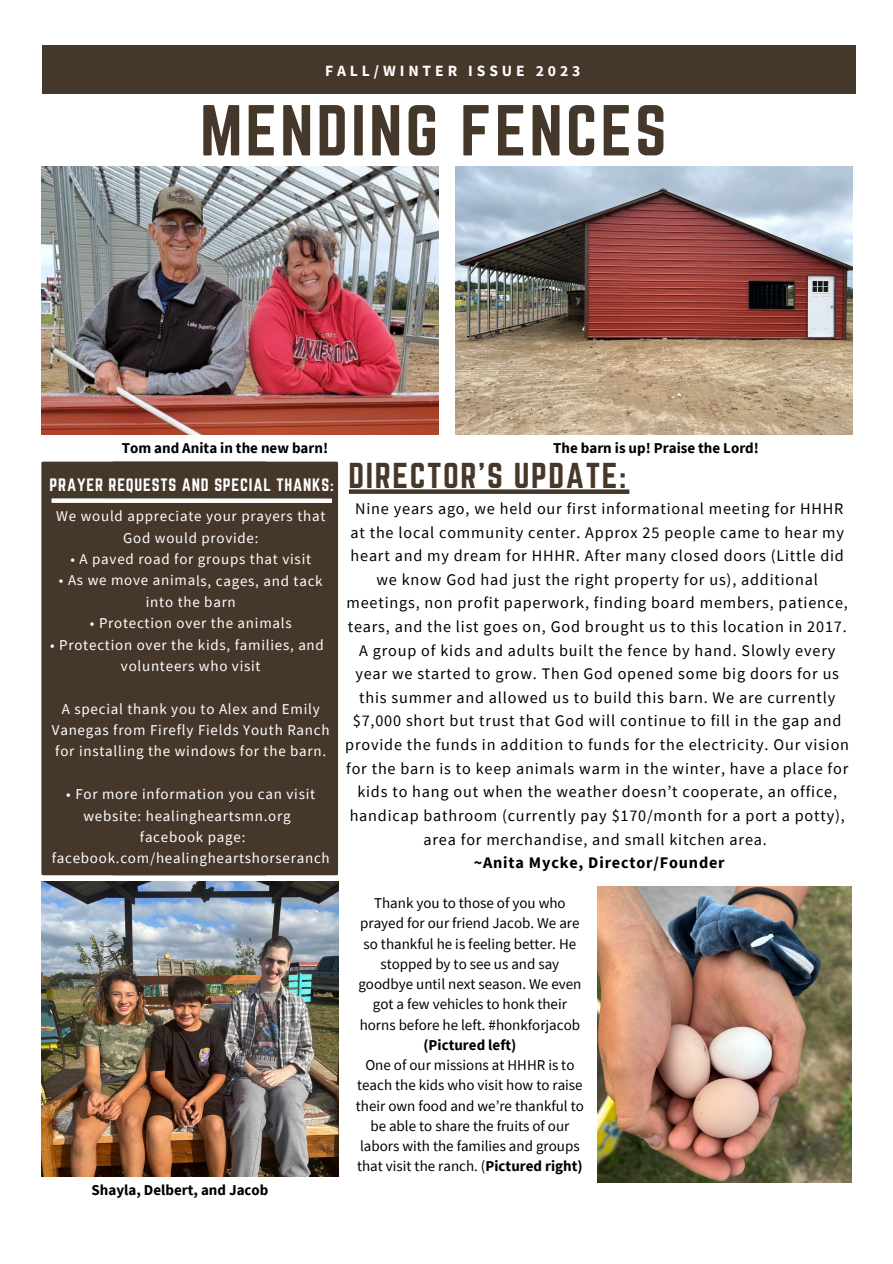
<style>
.page{position:relative;width:893px;height:1264px;background:#fff}
.page>*{position:absolute;margin:0;border:0;box-sizing:border-box;transform-origin:0 0}
.t1{font:63px "Norwester";letter-spacing:.05em;color:#45372a}
.t2{font:31.5px "Norwester";letter-spacing:.05em;color:#45372a}
.t3{font:16.2px/23.5px "Source Sans Pro";letter-spacing:.05em;color:#000;text-align:center}
.t4{font:700 16.2px "Source Sans Pro";letter-spacing:.05em;color:#000}
.t5{font:15.75px "Norwester";letter-spacing:.05em;color:#fff}
.t6{font:700 15.6px "Source Sans Pro";letter-spacing:.25em;color:#fff}
.t7{font:15px/21.3px "Source Sans Pro";letter-spacing:.05em;color:#fff;text-align:center}
.t8{font:15px/20.2px "Source Sans Pro";color:#000;text-align:center}
.t9{font:700 15px "Source Sans Pro";color:#000}
.s1{font-weight:700}
</style>
<div class="page">
<div style="left:42px;top:46px;width:813px;height:48px;background:#45372a"></div>
<div style="left:348px;top:489px;width:281px;height:5px;background:#45372a"></div>
<div style="left:267px;top:461px;width:71px;height:414px;background:#45372a"></div>
<div style="left:41px;top:461px;width:226px;height:414px;background:#45372a"></div>
<div style="left:51px;top:498px;width:281px;height:5px;background:#fff"></div>
<img style="left:455px;top:166px;width:397px;height:269px">
<img style="left:42px;top:166px;width:397px;height:269px">
<img style="left:41px;top:881px;width:297px;height:295px">
<img style="left:597px;top:886px;width:254px;height:296px">
<p class="t6" style="left:325px;top:60px;width:257px">FALL/WINTER ISSUE 2023</p>
<p class="t1" style="left:200px;top:92px;width:468px">MENDING FENCES</p>
<p class="t9" style="left:122px;top:438px;width:208px">Tom and Anita in the new barn!</p>
<p class="t9" style="left:553px;top:438px;width:207px">The barn is up! Praise the Lord!</p>
<p class="t5" style="left:50px;top:475px;width:286px">PRAYER REQUESTS AND SPECIAL THANKS:</p>
<p class="t7" style="left:56px;top:505px;width:270px">We would appreciate your prayers that<br>God would provide:</p>
<p class="t7" style="left:70px;top:548px;width:242px">• A paved road for groups that visit</p>
<p class="t7" style="left:59px;top:569px;width:265px">• As we move animals, cages, and tack into the barn</p>
<p class="t7" style="left:90px;top:612px;width:203px">• Protection over the animals</p>
<p class="t7" style="left:50px;top:633px;width:275px">• Protection over the kids, families, and volunteers who visit</p>
<p class="t7" style="left:52px;top:697px;width:279px">A special thank you to Alex and Emily<br>Vanegas from Firefly Fields Youth Ranch for installing the windows for the barn.</p>
<p class="t7" style="left:66px;top:783px;width:250px">• For more information you can visit website: healingheartsmn.org</p>
<p class="t7" style="left:52px;top:826px;width:279px">facebook page: facebook.com/healingheartshorseranch</p>
<p class="t9" style="left:92px;top:1180px;width:178px">Shayla, Delbert, and Jacob</p>
<p class="t2" style="left:348px;top:456px;width:279px">DIRECTOR’S UPDATE:</p>
<p class="t3" style="left:345px;top:496px;width:505px">Nine years ago, we held our first informational meeting for HHHR at the local community center. Approx 25 people came to hear my heart and my dream for HHHR. After many closed doors (Little did we know God had just the right property for us), additional meetings, non profit paperwork, finding board members, patience, tears, and the list goes on, God brought us to this location in 2017.<br>A group of kids and adults built the fence by hand. Slowly every year we started to grow. Then God opened some big doors for us this summer and allowed us to build this barn. We are currently $7,000 short but trust that God will continue to fill in the gap and provide the funds in addition to funds for the electricity. Our vision for the barn is to keep animals warm in the winter, have a place for kids to hang out when the weather doesn’t cooperate, an office, handicap bathroom (currently pay $170/month for a port a potty), area for merchandise, and small kitchen area.</p>
<p class="t4" style="left:474px;top:852px;width:252px">~Anita Mycke, Director/Founder</p>
<p class="t8" style="left:358px;top:892px;width:224px">Thank you to those of you who prayed for our friend Jacob. We are so thankful he is feeling better. He stopped by to see us and say goodbye until next season. We even got a few vehicles to honk their horns before he left. #honkforjacob</p>
<p class="t9" style="left:423px;top:1035px;width:94px">(Pictured left)</p>
<p class="t8" style="left:356px;top:1054px;width:230px">One of our missions at HHHR is to teach the kids who visit how to raise their own food and we’re thankful to be able to share the fruits of our labors with the families and groups that visit the ranch. (<span class="s1">Pictured right)</span></p>
</div>
